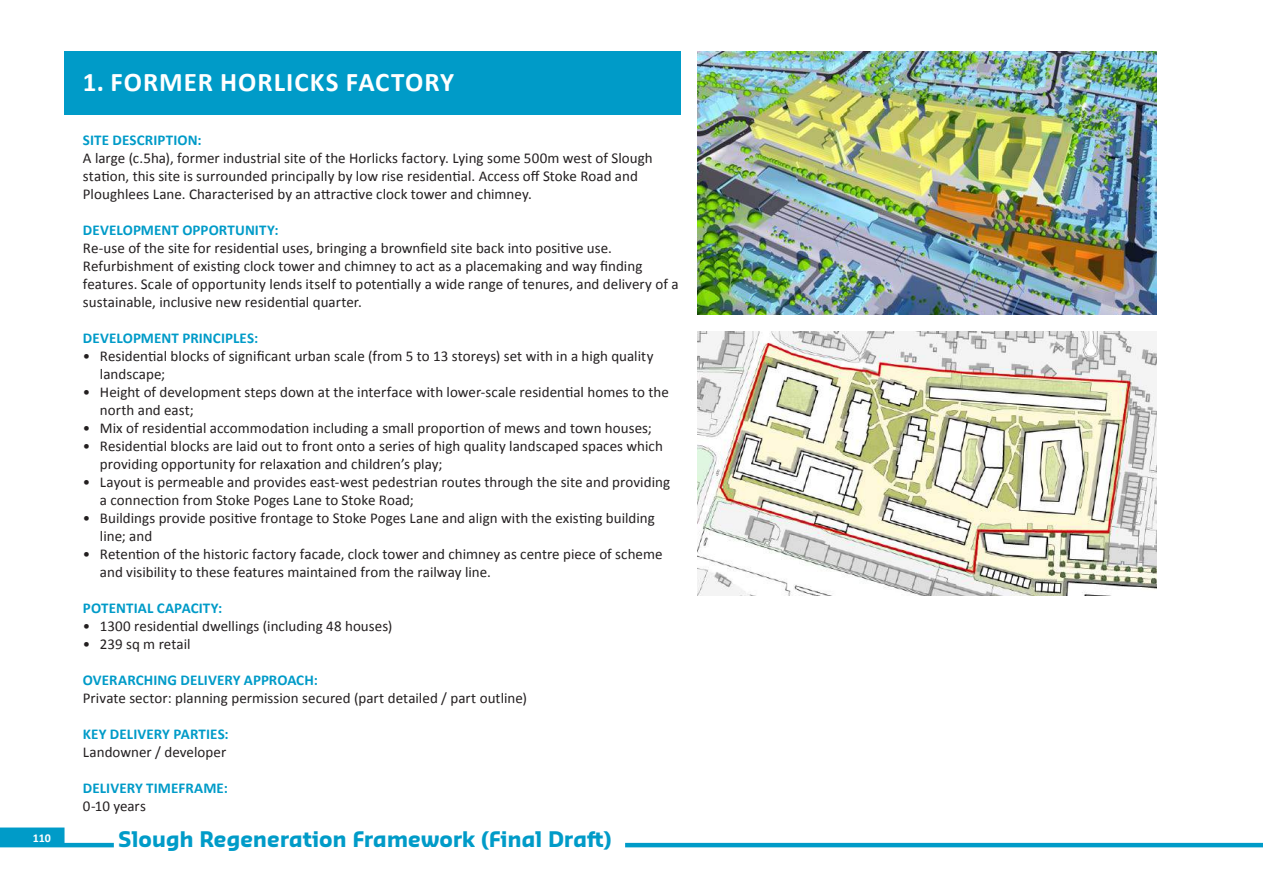
<style>
.page{position:relative;width:1263px;height:893px;background:#fff}
.page>*{position:absolute;margin:0;border:0;box-sizing:border-box;transform-origin:0 0}
.t1{font:700 27px "Calibri";letter-spacing:.035em;color:#fff}
.t2{font:700 21px "Sansa Pro";letter-spacing:-.01em;color:#009bc8}
.t3{font:15px/18px "Calibri";letter-spacing:.005em;color:#231f20}
.t4{font:700 15px "Calibri";letter-spacing:.005em;color:#009bc8}
.t5{font:700 12px "Calibri";color:#fff}
</style>
<div class="page">
<div style="left:64px;top:51px;width:616px;height:64px;background:#009bc8"></div>
<img style="left:697px;top:51px;width:460px;height:264px">
<img style="left:698px;top:332px;width:459px;height:263px">
<hr style="left:625px;top:843px;width:638px;height:4px;background:#009bc8">
<hr style="left:0;top:843px;width:114px;height:4px;background:#009bc8">
<div style="left:0;top:827px;width:65px;height:19px;background:#009bc8;border:2px solid #009bc8"></div>
<p class="t5" style="left:33px;top:830px;width:20px">110</p>
<h1 class="t1" style="left:83px;top:66px;width:373px">1. FORMER HORLICKS FACTORY</h1>
<p class="t4" style="left:83px;top:131px;width:120px">SITE DESCRIPTION:</p>
<p class="t3" style="left:83px;top:149px;width:571px">A large (c.5ha), former industrial site of the Horlicks factory. Lying some 500m west of Slough station, this site is surrounded principally by low rise residential. Access off Stoke Road and<br>Ploughlees Lane. Characterised by an attractive clock tower and chimney.</p>
<p class="t4" style="left:83px;top:221px;width:197px">DEVELOPMENT OPPORTUNITY:</p>
<p class="t3" style="left:83px;top:239px;width:597px">Re-use of the site for residential uses, bringing a brownfield site back into positive use.<br>Refurbishment of existing clock tower and chimney to act as a placemaking and way finding features. Scale of opportunity lends itself to potentially a wide range of tenures, and delivery of a sustainable, inclusive new residential quarter.</p>
<p class="t4" style="left:83px;top:329px;width:177px">DEVELOPMENT PRINCIPLES:</p>
<p class="t3" style="left:100px;top:347px;width:555px;text-indent:-17px">• Residential blocks of significant urban scale (from 5 to 13 storeys) set with in a high quality landscape;</p>
<p class="t3" style="left:100px;top:383px;width:570px;text-indent:-17px">• Height of development steps down at the interface with lower-scale residential homes to the north and east;</p>
<p class="t3" style="left:83px;top:419px;width:570px">• Mix of residential accommodation including a small proportion of mews and town houses;</p>
<p class="t3" style="left:100px;top:437px;width:564px;text-indent:-17px">• Residential blocks are laid out to front onto a series of high quality landscaped spaces which providing opportunity for relaxation and children’s play;</p>
<p class="t3" style="left:100px;top:473px;width:572px;text-indent:-17px">• Layout is permeable and provides east-west pedestrian routes through the site and providing a connection from Stoke Poges Lane to Stoke Road;</p>
<p class="t3" style="left:100px;top:509px;width:556px;text-indent:-17px">• Buildings provide positive frontage to Stoke Poges Lane and align with the existing building line; and</p>
<p class="t3" style="left:100px;top:545px;width:564px;text-indent:-17px">• Retention of the historic factory facade, clock tower and chimney as centre piece of scheme and visibility to these features maintained from the railway line.</p>
<p class="t4" style="left:83px;top:599px;width:141px">POTENTIAL CAPACITY:</p>
<p class="t3" style="left:83px;top:617px;width:311px">• 1300 residential dwellings (including 48 houses)</p>
<p class="t3" style="left:83px;top:635px;width:109px">• 239 sq m retail</p>
<p class="t4" style="left:83px;top:671px;width:237px">OVERARCHING DELIVERY APPROACH:</p>
<p class="t3" style="left:83px;top:689px;width:446px">Private sector: planning permission secured (part detailed / part outline)</p>
<p class="t4" style="left:83px;top:725px;width:147px">KEY DELIVERY PARTIES:</p>
<p class="t3" style="left:83px;top:743px;width:145px">Landowner / developer</p>
<p class="t4" style="left:83px;top:779px;width:146px">DELIVERY TIMEFRAME:</p>
<p class="t3" style="left:83px;top:797px;width:65px">0-10 years</p>
<h2 class="t2" style="left:118px;top:825px;width:495px">Slough Regeneration Framework (Final Draft)</h2>
</div>
